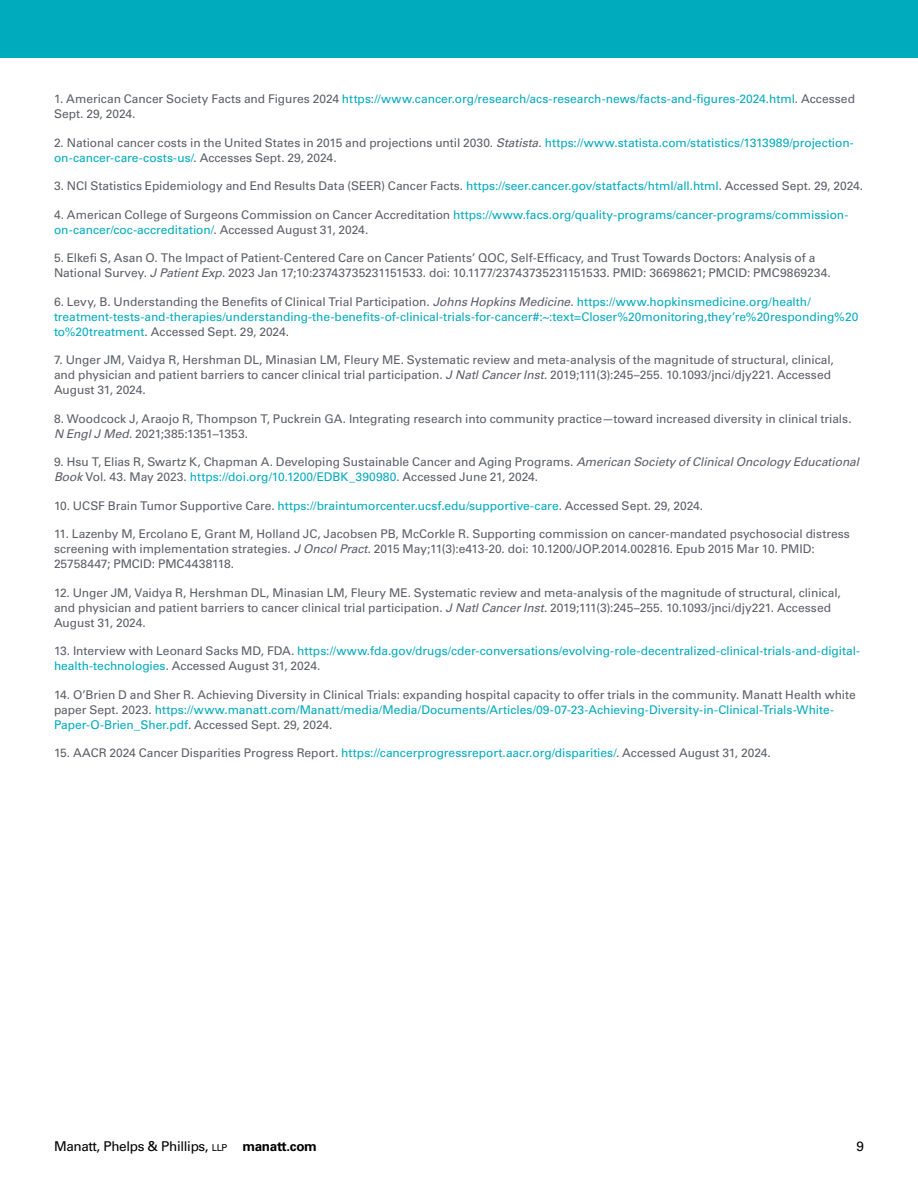
<style>
.page{position:relative;width:918px;height:1188px;background:#fff}
.page>*{position:absolute;margin:0;border:0;box-sizing:border-box;transform-origin:0 0}
.t1{font:13.5px "Univers LT Std";letter-spacing:-.025em;color:#000}
.Endnote{font:12px/15px "Univers LT Std";color:#5c5e67}
.Endnote-2{font:12px/15px "Univers LT Std";color:#00abbe}
.s1{color:#5c5e67}
.s2{font-style:italic}
.s3{color:#00abbe}
.s4{font-style:italic;color:#5c5e67}
.s5{font-size:9.45px}
.s6{font-weight:700}
</style>
<div class="page">
<div style="left:0;top:0;width:918px;height:58px;background:#00abbe"></div>
<p class="Endnote-2" style="left:54px;top:92px;width:803px"><span class="s1">1. American Cancer Society Facts and Figures 2024</span> https://www.cancer.org/research/acs-research-news/facts-and-figures-2024.html<span class="s1">. Accessed<br>Sept. 29, 2024.</span></p>
<p class="Endnote" style="left:54px;top:135px;width:801px">2. National cancer costs in the United States in 2015 and projections until 2030. <span class="s2">Statista</span>. <span class="s3">https://www.statista.com/statistics/1313989/projection&shy;on-cancer-care-costs-us/</span>. Accesses Sept. 29, 2024.</p>
<p class="Endnote" style="left:54px;top:179px;width:811px">3. NCI Statistics Epidemiology and End Results Data (SEER) Cancer Facts. <span class="s3">https://seer.cancer.gov/statfacts/html/all.html</span>. Accessed Sept. 29, 2024.</p>
<p class="Endnote-2" style="left:54px;top:207px;width:796px"><span class="s1">4. American College of Surgeons Commission on Cancer Accreditation</span> https://www.facs.org/quality-programs/cancer-programs/commission&shy;on-cancer/coc-accreditation/<span class="s1">. Accessed August 31, 2024.</span></p>
<p class="Endnote" style="left:54px;top:251px;width:778px">5. Elkefi S, Asan O. The Impact of Patient-Centered Care on Cancer Patients’ QOC, Self-Efficacy, and Trust Towards Doctors: Analysis of a<br>National Survey. <span class="s2">J Patient Exp</span>. 2023 Jan 17;10:23743735231151533. doi: 10.1177/23743735231151533. PMID: 36698621; PMCID: PMC9869234.</p>
<p class="Endnote-2" style="left:54px;top:294px;width:806px"><span class="s1">6. Levy, B. Understanding the Benefits of Clinical Trial Participation.</span> <span class="s4">Johns Hopkins Medicine</span><span class="s1">.</span> https://www.hopkinsmedicine.org/health/ treatment-tests-and-therapies/understanding-the-benefits-of-clinical-trials-for-cancer#:~:text=Closer%20monitoring,they’re%20responding%20 to%20treatment<span class="s1">. Accessed Sept. 29, 2024.</span></p>
<p class="Endnote" style="left:54px;top:353px;width:781px">7. Unger JM, Vaidya R, Hershman DL, Minasian LM, Fleury ME. Systematic review and meta-analysis of the magnitude of structural, clinical, and physician and patient barriers to cancer clinical trial participation. <span class="s2">J Natl Cancer Inst</span>. 2019;111(3):245–255. 10.1093/jnci/djy221. Accessed<br>August 31, 2024.</p>
<p class="Endnote" style="left:54px;top:411px;width:799px">8. Woodcock J, Araojo R, Thompson T, Puckrein GA. Integrating research into community practice—toward increased diversity in clinical trials.<br><span class="s2">N Engl J Med</span>. 2021;385:1351–1353.</p>
<p class="Endnote" style="left:54px;top:455px;width:807px">9. Hsu T, Elias R, Swartz K, Chapman A. Developing Sustainable Cancer and Aging Programs. <span class="s2">American Society of Clinical Oncology Educational<br>Book</span> Vol. 43. May 2023. <span class="s3">https://doi.org/10.1200/EDBK_390980</span>. Accessed June 21, 2024.</p>
<p class="Endnote" style="left:54px;top:498px;width:651px">10. UCSF Brain Tumor Supportive Care. <span class="s3">https://braintumorcenter.ucsf.edu/supportive-care</span>. Accessed Sept. 29, 2024.</p>
<p class="Endnote" style="left:54px;top:527px;width:797px">11. Lazenby M, Ercolano E, Grant M, Holland JC, Jacobsen PB, McCorkle R. Supporting commission on cancer-mandated psychosocial distress screening with implementation strategies. <span class="s2">J Oncol Pract</span>. 2015 May;11(3):e413-20. doi: 10.1200/JOP.2014.002816. Epub 2015 Mar 10. PMID:<br>25758447; PMCID: PMC4438118.</p>
<p class="Endnote" style="left:54px;top:585px;width:788px">12. Unger JM, Vaidya R, Hershman DL, Minasian LM, Fleury ME. Systematic review and meta-analysis of the magnitude of structural, clinical, and physician and patient barriers to cancer clinical trial participation. <span class="s2">J Natl Cancer Inst</span>. 2019;111(3):245–255. 10.1093/jnci/djy221. Accessed<br>August 31, 2024.</p>
<p class="Endnote-2" style="left:54px;top:644px;width:808px"><span class="s1">13. Interview with Leonard Sacks MD, FDA.</span> https://www.fda.gov/drugs/cder-conversations/evolving-role-decentralized-clinical-trials-and-digital&shy;health-technologies<span class="s1">. Accessed August 31, 2024.</span></p>
<p class="Endnote" style="left:54px;top:687px;width:803px">14. O’Brien D and Sher R. Achieving Diversity in Clinical Trials: expanding hospital capacity to offer trials in the community. Manatt Health white paper Sept. 2023. <span class="s3">https://www.manatt.com/Manatt/media/Media/Documents/Articles/09-07-23-Achieving-Diversity-in-Clinical-Trials-White-<br>Paper-O-Brien_Sher.pdf</span>. Accessed Sept. 29, 2024.</p>
<p class="Endnote" style="left:54px;top:746px;width:718px">15. AACR 2024 Cancer Disparities Progress Report. <span class="s3">https://cancerprogressreport.aacr.org/disparities/</span>. Accessed August 31, 2024.</p>
<p class="t1" style="left:54px;top:1139px;width:265px">Manatt, Phelps &amp; Phillips, <span class="s5">llp</span> <span class="s6">manatt.com</span></p>
<p class="t1" style="left:856px;top:1139px;width:9px">9</p>
</div>
